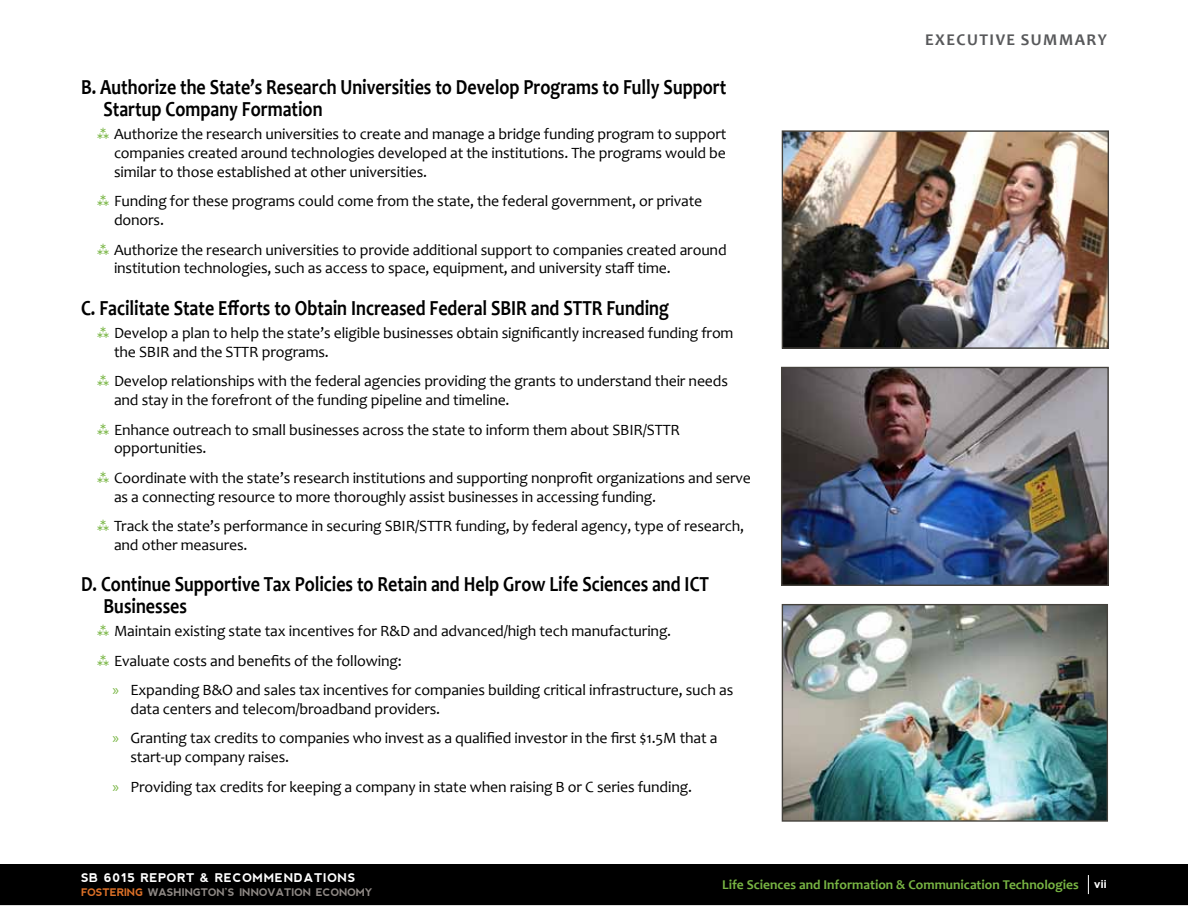
<style>
.page{position:relative;width:1188px;height:918px;background:#fff}
.page>*{position:absolute;margin:0;border:0;box-sizing:border-box;transform-origin:0 0}
.t1{font:700 21.6px/21.6px "Candara";color:#000;scale:.83 1}
.t2{font:700 16.5px "Candara";letter-spacing:.09em;color:#58595b}
.t3{font:15.75px/18.9px "Candara";letter-spacing:-.01em;color:#000}
.t4{font:700 13.5px "Candara";color:#78b543}
.t5{font:700 12px "nevis";letter-spacing:.05em;color:#fff}
.t6{font:700 10.5px "nevis";letter-spacing:-.01em;color:#8f8985}
.s1{font-family:"Myriad Pro";color:#78b543}
.s2{color:#dc7027}
</style>
<div class="page">
<div style="left:1px;top:865px;width:1186px;height:39px;background:#000"></div>
<div style="left:0;top:864px;width:1188px;height:41px;border:2px solid #000"></div>
<svg style="left:1088px;top:875px;width:1px;height:19px"></svg>
<img style="left:784px;top:606px;width:322px;height:214px">
<div style="left:782px;top:604px;width:326px;height:218px;border:1px solid #45423d"></div>
<img style="left:783px;top:369px;width:324px;height:215px">
<div style="left:781px;top:367px;width:328px;height:219px;border:1px solid #45423d"></div>
<img style="left:784px;top:132px;width:323px;height:215px">
<div style="left:782px;top:130px;width:327px;height:219px;border:1px solid #45423d"></div>
<h1 class="t1" style="left:104px;top:76px;width:752px;text-indent:-22px">B. Authorize the State’s Research Universities to Develop Programs to Fully Support<br>Startup Company Formation</h1>
<p class="t3" style="left:114px;top:125px;width:614px;text-align:justify">Authorize the research universities to create and manage a bridge funding program to support companies created around technologies developed at the institutions. The programs would be similar to those established at other universities.</p>
<p class="t3" style="left:114px;top:192px;width:590px">Funding for these programs could come from the state, the federal government, or private donors.</p>
<p class="t3" style="left:114px;top:240px;width:614px">Authorize the research universities to provide additional support to companies created around institution technologies, such as access to space, equipment, and university staff time.</p>
<h1 class="t1" style="left:81px;top:297px;width:710px">C. Facilitate State Efforts to Obtain Increased Federal SBIR and STTR Funding</h1>
<p class="t3" style="left:114px;top:323px;width:621px">Develop a plan to help the state’s eligible businesses obtain significantly increased funding from the SBIR and the STTR programs.</p>
<p class="t3" style="left:114px;top:372px;width:615px">Develop relationships with the federal agencies providing the grants to understand their needs and stay in the forefront of the funding pipeline and timeline.</p>
<p class="t3" style="left:114px;top:420px;width:568px">Enhance outreach to small businesses across the state to inform them about SBIR/STTR opportunities.</p>
<p class="t3" style="left:114px;top:468px;width:639px">Coordinate with the state’s research institutions and supporting nonprofit organizations and serve as a connecting resource to more thoroughly assist businesses in accessing funding.</p>
<p class="t3" style="left:114px;top:517px;width:632px">Track the state’s performance in securing SBIR/STTR funding, by federal agency, type of research, and other measures.</p>
<h1 class="t1" style="left:104px;top:573px;width:731px;text-indent:-22px">D. Continue Supportive Tax Policies to Retain and Help Grow Life Sciences and ICT<br>Businesses</h1>
<p class="t3" style="left:113px;top:616px;width:622px;line-height:29.4px">Maintain existing state tax incentives for R&amp;D and advanced/high tech manufacturing.<br>Evaluate costs and benefits of the following:<br><span class="s1">»</span> Expanding B&amp;O and sales tax incentives for companies building critical infrastructure, such as</p>
<p class="t3" style="left:113px;top:694px;width:607px;line-height:29.4px;text-indent:18px">data centers and telecom/broadband providers.<br><span class="s1">»</span> Granting tax credits to companies who invest as a qualified investor in the first $1.5M that a</p>
<p class="t3" style="left:113px;top:742px;width:581px;line-height:29.4px;text-indent:18px">start-up company raises.<br><span class="s1">»</span> Providing tax credits for keeping a company in state when raising B or C series funding.</p>
<p class="t2" style="left:925px;top:30px;width:133px">Executive Summar</p>
<p class="t2" style="left:1098px;top:30px;width:11px">y</p>
<p class="t5" style="left:81px;top:871px;width:276px">SB 6015 REPORT &amp; RECOMM ENDATIONS</p>
<p class="t6" style="left:81px;top:886px;width:109px"><span class="s2">FOSTERING</span> WASHINGTON</p>
<p class="t6" style="left:225px;top:886px;width:27px">’S INNO</p>
<p class="t6" style="left:267px;top:886px;width:25px">VATION</p>
<p class="t6" style="left:316px;top:886px;width:25px">ECONO</p>
<p class="t6" style="left:356px;top:886px;width:18px">MY</p>
<p class="t4" style="left:722px;top:876px;width:358px">Life Sciences and Information &amp; Communication Technologies</p>
<p class="t5" style="left:1094px;top:877px;width:14px">VII</p>
</div>
